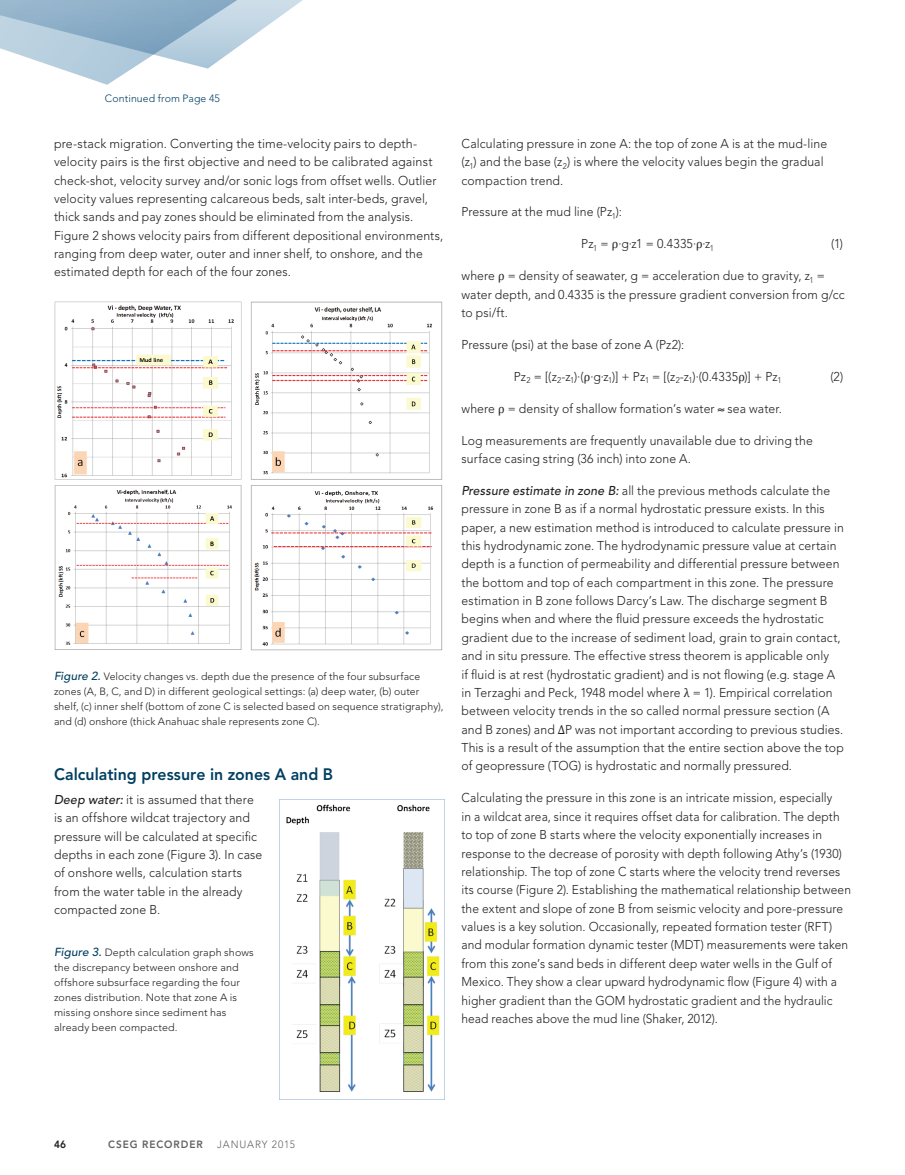
<style>
.page{position:relative;width:905px;height:1175px;background:#fff}
.page>*{position:absolute;margin:0;border:0;box-sizing:border-box;transform-origin:0 0}
.t1{font:800 16.5px "Avenir";color:#003f61;scale:.96 1}
.t2{font:300 12.75px/18.3px "Avenir";letter-spacing:.01em;color:#231f20;scale:.96 1}
.t3{font:300 12.75px/18.3px "Avenir";letter-spacing:.01em;color:#231f20;scale:.94 1}
.t4{font:300 12.75px/18.3px "Avenir";letter-spacing:.01em;color:#231f20}
.t5{font:300 10.5px/15px "Avenir";letter-spacing:.01em;color:#231f20}
.t6{font:300 10.5px "Avenir";letter-spacing:.01em;color:#003f61}
.t7{font:800 10.5px "Avenir";letter-spacing:.095em;color:#636366;scale:.96 1}
.t8{font:300 10.5px "Avenir";letter-spacing:.09em;color:#636366;scale:.96 1}
.t9{font:800 10.5px "Avenir";color:#231f20;scale:.96 1}
.s1{font-weight:500;font-style:italic;font-size:11.7px;color:#003f61}
.s2{font-weight:500;font-style:italic}
.s3{font-family:"Cambria Math";font-weight:400}
</style>
<div class="page">
<svg style="left:0;top:0;width:303px;height:85px"></svg>
<img style="left:55px;top:302px;width:387px;height:348px">
<img style="left:279px;top:800px;width:161px;height:299px">
<p class="t6" style="left:105px;top:92px;width:116px">Continued from Page 45</p>
<p class="t4" style="left:54px;top:134px;width:390px">pre-stack migration. Converting the time-velocity pairs to depth&shy;velocity pairs is the first objective and need to be calibrated against check-shot, velocity survey and/or sonic logs from offset wells. Outlier velocity values representing calcareous beds, salt inter-beds, gravel, thick sands and pay zones should be eliminated from the analysis.<br>Figure 2 shows velocity pairs from different depositional environments, ranging from deep water, outer and inner shelf, to onshore, and the estimated depth for each of the four zones.</p>
<p class="t5" style="left:54px;top:669px;width:391px"><span class="s1">Figure 2.</span> Velocity changes vs. depth due the presence of the four subsurface zones (A, B, C, and D) in different geological settings: (a) deep water, (b) outer shelf, (c) inner shelf (bottom of zone C is selected based on sequence stratigraphy), and (d) onshore (thick Anahuac shale represents zone C).</p>
<p class="t1" style="left:54px;top:764px;width:292px">Calculating pressure in zones A and B</p>
<p class="t2" style="left:54px;top:790px;width:218px"><span class="s2">Deep water:</span> it is assumed that there is an offshore wildcat trajectory and pressure will be calculated at specific depths in each zone (Figure 3). In case of onshore wells, calculation starts from the water table in the already compacted zone B.</p>
<p class="t5" style="left:54px;top:945px;width:201px"><span class="s1">Figure 3.</span> Depth calculation graph shows the discrepancy between onshore and offshore subsurface regarding the four zones distribution. Note that zone A is missing onshore since sediment has already been compacted.</p>
<p class="t2" style="left:461px;top:134px;width:382px">Calculating pressure in zone A: the top of zone A is at the mud-line (z<sub>1</sub>) and the base (z<sub>2</sub>) is where the velocity values begin the gradual compaction trend.</p>
<p class="t2" style="left:461px;top:203px;width:169px">Pressure at the mud line (Pz<sub>1</sub>):</p>
<p class="t2" style="left:581px;top:235px;width:140px">Pz<sub>1</sub> = <span class="s3">ρ</span>∙g∙z1 = 0.4335∙<span class="s3">ρ</span>∙z<sub>1</sub></p>
<p class="t2" style="left:831px;top:235px;width:14px">(1)</p>
<p class="t2" style="left:461px;top:267px;width:400px">where <span class="s3">ρ</span> = density of seawater, g = acceleration due to gravity, z<sub>1</sub> = water depth, and 0.4335 is the pressure gradient conversion from g/cc to psi/ft.</p>
<p class="t2" style="left:461px;top:335px;width:234px">Pressure (psi) at the base of zone A (Pz2):</p>
<p class="t2" style="left:513px;top:367px;width:280px">Pz<sub>2</sub> = [(z<sub>2</sub>-z<sub>1</sub>)∙(<span class="s3">ρ</span>∙g∙z<sub>1</sub>)] + Pz<sub>1</sub> = [(z<sub>2</sub>-z<sub>1</sub>)∙(0.4335<span class="s3">ρ</span>)] + Pz<sub>1</sub></p>
<p class="t2" style="left:830px;top:367px;width:15px">(2)</p>
<p class="t2" style="left:461px;top:399px;width:335px">where <span class="s3">ρ</span> = density of shallow formation’s water ≈ sea water.</p>
<p class="t2" style="left:461px;top:431px;width:367px">Log measurements are frequently unavailable due to driving the surface casing string (36 inch) into zone A.</p>
<p class="t2" style="left:461px;top:481px;width:400px"><span class="s2">Pressure estimate in zone B:</span> all the previous methods calculate the pressure in zone B as if a normal hydrostatic pressure exists. In this paper, a new estimation method is introduced to calculate pressure in this hydrodynamic zone. The hydrodynamic pressure value at certain depth is a function of permeability and differential pressure between the bottom and top of each compartment in this zone. The pressure estimation in B zone follows Darcy’s Law. The discharge segment B begins when and where the fluid pressure exceeds the hydrostatic gradient due to the increase of sediment load, grain to grain contact, and in situ pressure. The effective stress theorem is applicable only<br>if fluid is at rest (hydrostatic gradient) and is not flowing (e.g. stage A in Terzaghi and Peck, 1948 model where <span class="s3">λ</span> = 1). Empirical correlation between velocity trends in the so called normal pressure section (A and B zones) and <span class="s3">Δ</span>P was not important according to previous studies.<br>This is a result of the assumption that the entire section above the top of geopressure (TOG) is hydrostatic and normally pressured.</p>
<p class="t3" style="left:461px;top:789px;width:416px">Calculating the pressure in this zone is an intricate mission, especially<br>in a wildcat area, since it requires offset data for calibration. The depth to top of zone B starts where the velocity exponentially increases in response to the decrease of porosity with depth following Athy’s (1930) relationship. The top of zone C starts where the velocity trend reverses its course (Figure 2). Establishing the mathematical relationship between the extent and slope of zone B from seismic velocity and pore-pressure values is a key solution. Occasionally, repeated formation tester (RFT) and modular formation dynamic tester (MDT) measurements were taken from this zone’s sand beds in different deep water wells in the Gulf of Mexico. They show a clear upward hydrodynamic flow (Figure 4) with a higher gradient than the GOM hydrostatic gradient and the hydraulic head reaches above the mud line (Shaker, 2012).</p>
<p class="t9" style="left:54px;top:1138px;width:14px">46</p>
<p class="t7" style="left:108px;top:1138px;width:100px">CSEG RECORDER</p>
<p class="t8" style="left:217px;top:1138px;width:83px">JANUARY 2015</p>
</div>
